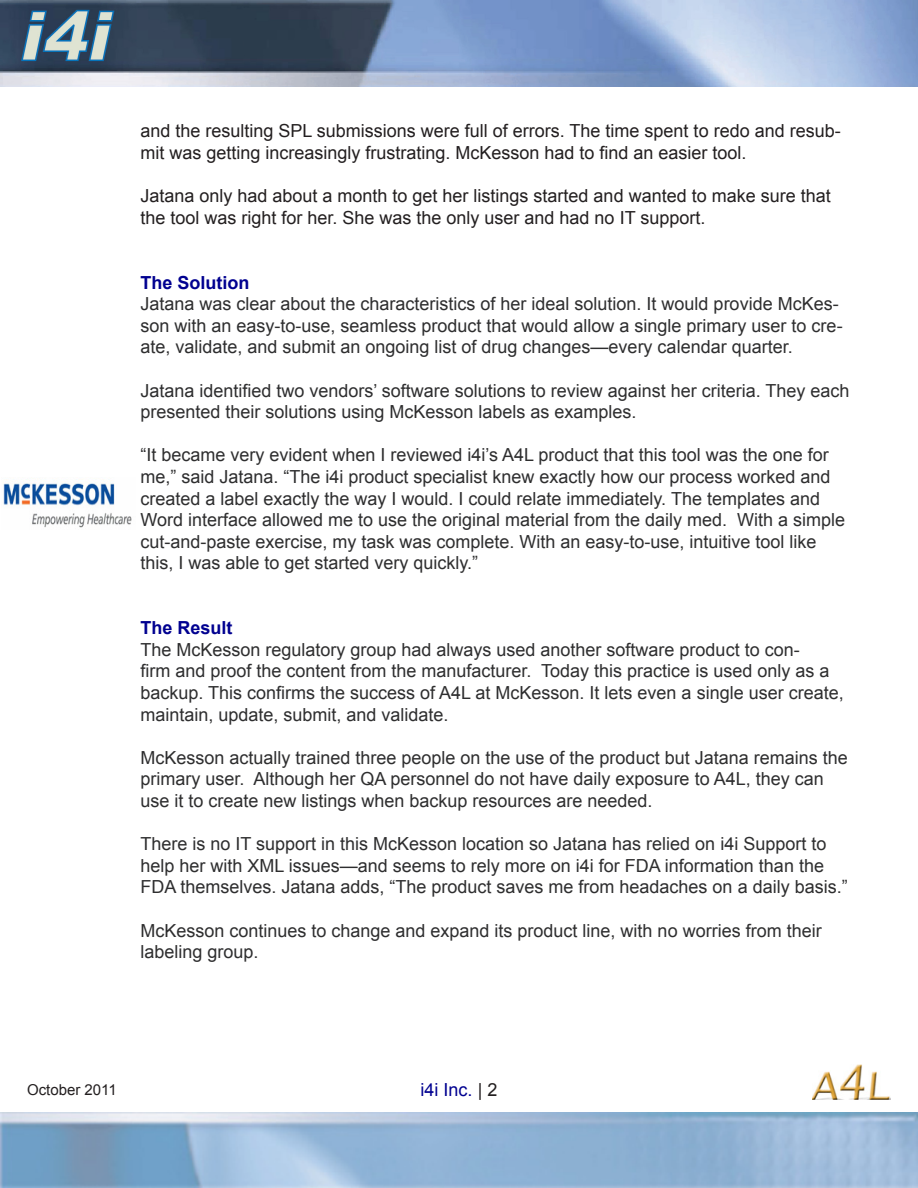
<style>
.page{position:relative;width:918px;height:1188px;background:#fff}
.page>*{position:absolute;margin:0;border:0;box-sizing:border-box;transform-origin:0 0}
.t1{font:18px/21.6px "Arial";color:#2e2e2f}
.t2{font:18px/21.6px "Arial";color:#231f20}
.t3{font:700 18px "Arial";color:#000090}
.t4{font:18px "Arial";color:#000090}
.t5{font:15px "Arial";color:#231f20}
.s1{color:#231f20}
</style>
<div class="page">
<img style="left:0;top:0;width:918px;height:86px">
<img style="left:0;top:1112px;width:918px;height:76px">
<img style="left:813px;top:1064px;width:77px;height:36px">
<img style="left:3px;top:479px;width:129px;height:49px">
<p class="t2" style="left:140px;top:120px;width:702px">and the resulting SPL submissions were full of errors. The time spent to redo and resub&shy;mit was getting increasingly frustrating. McKesson had to find an easier tool.</p>
<p class="t2" style="left:140px;top:185px;width:692px">Jatana only had about a month to get her listings started and wanted to make sure that the tool was right for her. She was the only user and had no IT support.</p>
<p class="t3" style="left:140px;top:270px;width:111px">The Solution</p>
<p class="t1" style="left:140px;top:293px;width:704px">Jatana was clear about the characteristics of her ideal solution. It would provide McKes&shy;son with an easy-to-use, seamless product that would allow a single primary user to cre&shy;ate, validate, and submit an ongoing list of drug changes—every calendar quarter.</p>
<p class="t1" style="left:140px;top:380px;width:711px">Jatana identified two vendors’ software solutions to review against her criteria. They each presented their solutions using McKesson labels as examples.</p>
<p class="t1" style="left:140px;top:444px;width:706px">“It became very evident when I reviewed i4i’s A4L product that this tool was the one for me,” said Jatana. “The i4i product specialist knew exactly how our process worked and created a label exactly the way I would. I could relate immediately. The templates and Word interface allowed me to use the original material from the daily med. With a simple cut-and-paste exercise, my task was complete. With an easy-to-use, intuitive tool like this, I was able to get started very quickly.”</p>
<p class="t3" style="left:140px;top:616px;width:94px">The Result</p>
<p class="t1" style="left:140px;top:639px;width:705px">The McKesson regulatory group had always used another software product to con-<br>firm and proof the content from the manufacturer. Today this practice is used only as a backup. This confirms the success of A4L at McKesson. It lets even a single user create, maintain, update, submit, and validate.</p>
<p class="t1" style="left:140px;top:747px;width:709px">McKesson actually trained three people on the use of the product but Jatana remains the primary user. Although her QA personnel do not have daily exposure to A4L, they can use it to create new listings when backup resources are needed.</p>
<p class="t1" style="left:140px;top:833px;width:709px">There is no IT support in this McKesson location so Jatana has relied on i4i Support to help her with XML issues—and seems to rely more on i4i for FDA information than the<br>FDA themselves. Jatana adds, “The product saves me from headaches on a daily basis.”</p>
<p class="t1" style="left:140px;top:920px;width:683px">McKesson continues to change and expand its product line, with no worries from their labeling group.</p>
<p class="t5" style="left:27px;top:1080px;width:91px">October 2011</p>
<p class="t4" style="left:421px;top:1078px;width:78px">i4i Inc. <span class="s1">| 2</span></p>
</div>
